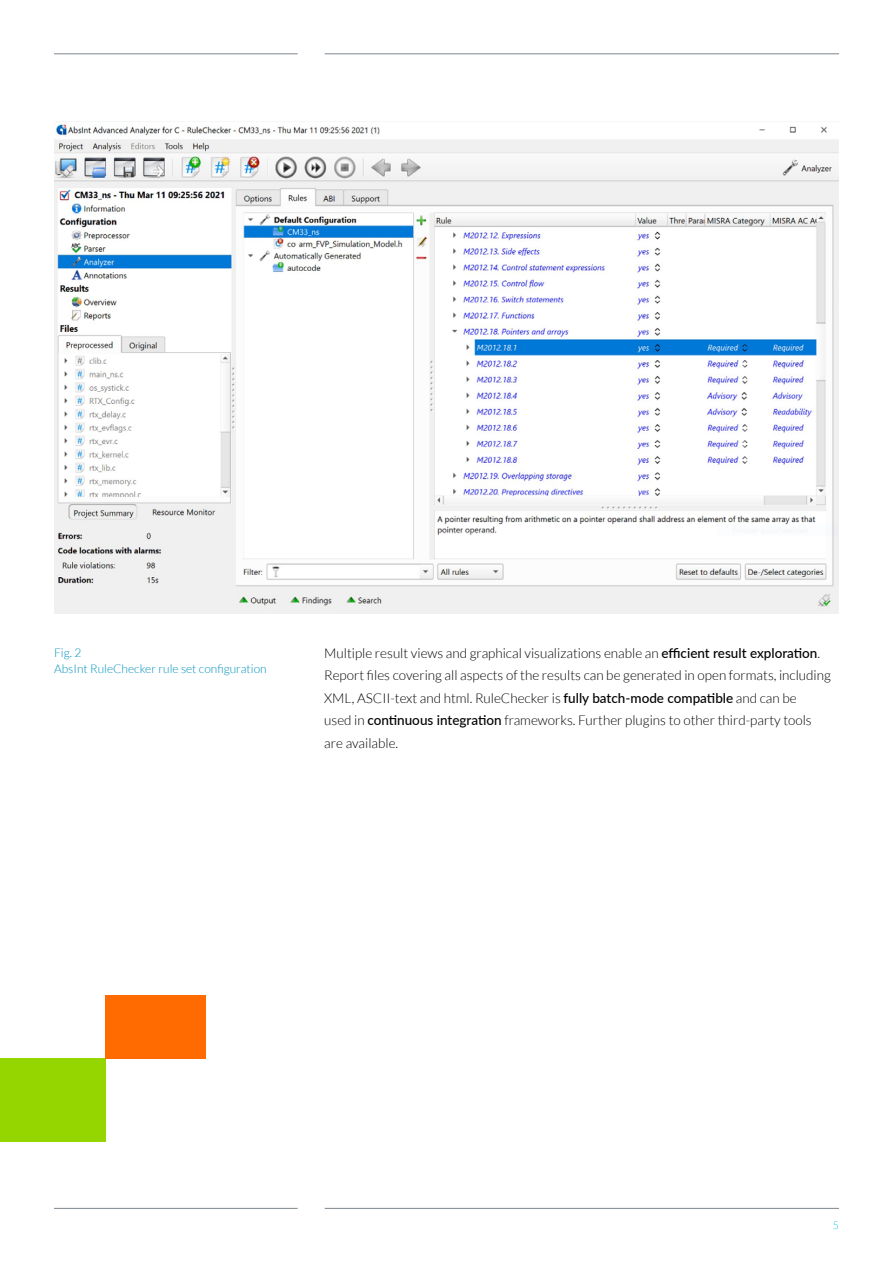
<style>
.page{position:relative;width:893px;height:1263px;background:#fff}
.page>*{position:absolute;margin:0;border:0;box-sizing:border-box;transform-origin:0 0}
.t1{font:300 13.5px/22.5px "Lato";color:#000}
.t2{font:300 12px/16.5px "Lato";color:#0091bd}
.t3{font:300 10.5px "Lato";color:#00c1de}
.s1{font-weight:500}
</style>
<div class="page">
<hr style="left:325px;top:1208px;width:514px;height:1px;background:#7d868c">
<hr style="left:325px;top:54px;width:514px;height:1px;background:#7d868c">
<hr style="left:54px;top:1208px;width:244px;height:1px;background:#7d868c">
<hr style="left:54px;top:54px;width:244px;height:1px;background:#7d868c">
<div style="left:0;top:1058px;width:106px;height:83px;background:#95d600"></div>
<div style="left:106px;top:995px;width:100px;height:63px;background:#ff6b00"></div>
<img style="left:54px;top:121px;width:785px;height:492px">
<p class="t2" style="left:54px;top:644px;width:214px">Fig. 2<br>AbsInt RuleChecker rule set configuration</p>
<p class="t1" style="left:324px;top:642px;width:508px">Multiple result views and graphical visualizations enable an <span class="s1">efficient result exploration</span>.<br>Report files covering all aspects of the results can be generated in open formats, including XML, ASCII-text and html. RuleChecker is <span class="s1">fully batch-mode compatible</span> and can be<br>used in <span class="s1">continuous integration</span> frameworks. Further plugins to other third-party tools are available.</p>
<p class="t3" style="left:833px;top:1220px;width:8px">5</p>
</div>
